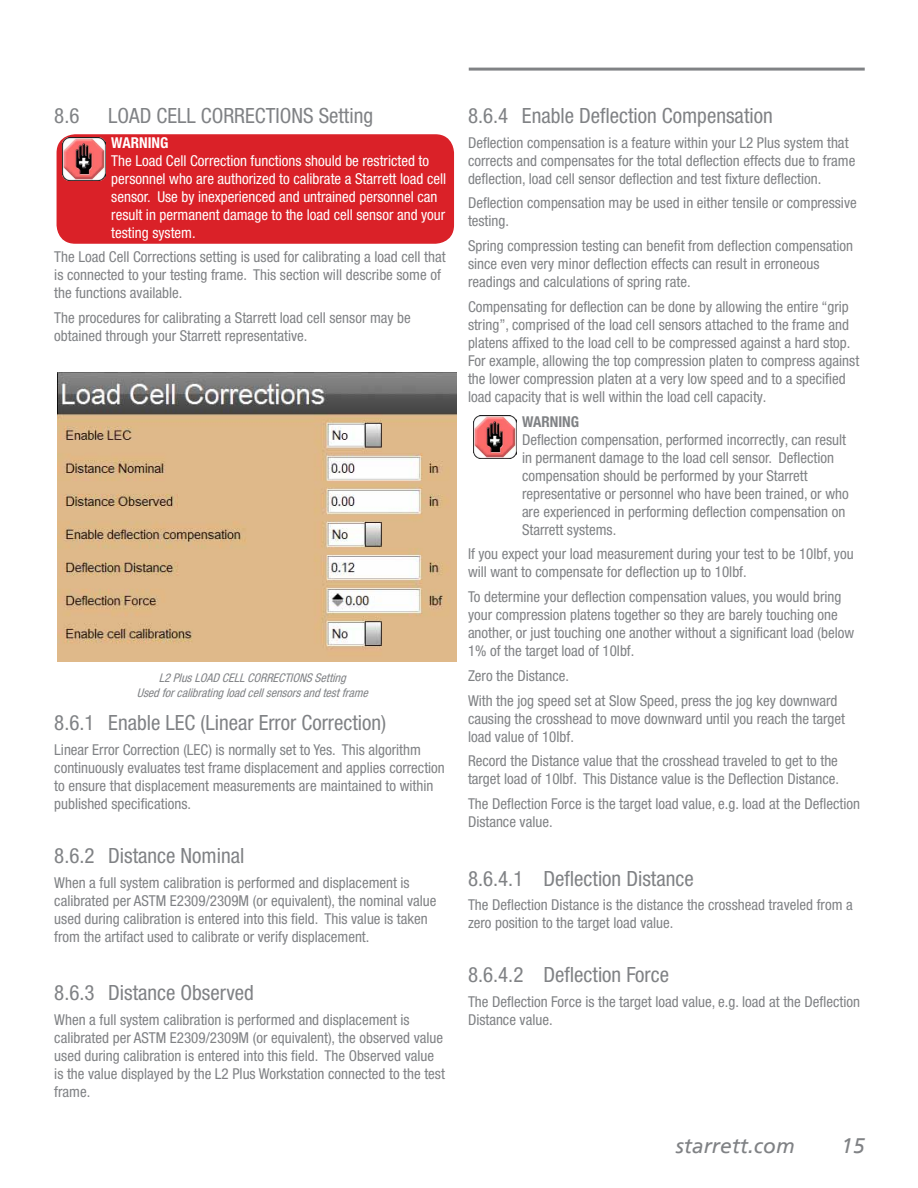
<style>
.page{position:relative;width:918px;height:1188px;background:#fff}
.page>*{position:absolute;margin:0;border:0;box-sizing:border-box;transform-origin:0 0}
.t1{font:condensed 21px "Helvetica Neue LT Pro";color:#808285}
.t2{font:italic 500 21px "AG Foreigner";color:#808285}
.t3{font:condensed 15px/18px "Helvetica Neue LT Pro";color:#808285}
.t4{font:condensed 15px/18px "Helvetica Neue LT Pro";color:#fff}
.t5{font:700 condensed 15px "Helvetica Neue LT Pro";color:#fff}
.t6{font:700 condensed 15px "Helvetica Neue LT Pro";color:#808285}
.t7{font:italic condensed 12px/15px "Helvetica Neue LT Pro";color:#808285;text-align:center}
</style>
<div class="page">
<hr style="left:469px;top:68px;width:396px;height:3px;background:#808285">
<div style="left:57px;top:135px;width:396px;height:108px;background:#da2128;border-radius:18px"></div>
<div style="left:57px;top:134px;width:397px;height:110px;border:2px solid #da2128;border-radius:18px"></div>
<img style="left:63px;top:137px;width:43px;height:43px">
<img style="left:57px;top:373px;width:399px;height:288px">
<img style="left:473px;top:416px;width:43px;height:43px">
<h1 class="t1" style="left:54px;top:103px;width:27px">8.6</h1>
<h1 class="t1" style="left:108px;top:103px;width:21px">Load</h1>
<h1 class="t1" style="left:157px;top:103px;width:109px">Cell Correctio</h1>
<h1 class="t1" style="left:291px;top:103px;width:83px">ns Setting</h1>
<p class="t5" style="left:111px;top:133px;width:28px">WARNING</p>
<p class="t4" style="left:111px;top:151px;width:336px">The Load Cell Correction functions should be restricted to personnel who are authorized to calibrate a Starrett load cell sensor. Use by inexperienced and untrained personnel can result in permanent damage to the load cell sensor and your testing system.</p>
<p class="t3" style="left:54px;top:248px;width:393px">The Load Cell Corrections setting is used for calibrating a load cell that is connected to your testing frame. This section will describe some of the functions available.</p>
<p class="t3" style="left:54px;top:309px;width:358px">The procedures for calibrating a Starrett load cell sensor may be obtained through your Starrett representative.</p>
<p class="t7" style="left:137px;top:670px;width:236px">L2PlusLOADCELLCORRECTIONSSetting<br>Usedforcalibratingloadcellsensorsandtestframe</p>
<h1 class="t1" style="left:54px;top:711px;width:333px">8.6.1 Enable LEC (Linear Error Correction)</h1>
<p class="t3" style="left:54px;top:741px;width:392px">Linear Error Correction (LEC) is normally set to Yes. This algorithm continuously evaluates test frame displacement and applies correction to ensure that displacement measurements are maintained to within published specifications.</p>
<h1 class="t1" style="left:54px;top:843px;width:192px">8.6.2 Distance Nominal</h1>
<p class="t3" style="left:54px;top:874px;width:384px">When a full system calibration is performed and displacement is calibrated per ASTM E2309/2309M (or equivalent), the nominal value used during calibration is entered into this field. This value is taken from the artifact used to calibrate or verify displacement.</p>
<h1 class="t1" style="left:54px;top:981px;width:201px">8.6.3 Distance Observed</h1>
<p class="t3" style="left:54px;top:1011px;width:392px">When a full system calibration is performed and displacement is calibrated per ASTM E2309/2309M (or equivalent), the observed value used during calibration is entered into this field. The Observed value is the value displayed by the L2 Plus Workstation connected to the test frame.</p>
<h1 class="t1" style="left:468px;top:103px;width:306px">8.6.4 Enable Deflection Compensation</h1>
<p class="t3" style="left:468px;top:133px;width:389px">Deflection compensation is a feature within your L2 Plus system that corrects and compensates for the total deflection effects due to frame deflection, load cell sensor deflection and test fixture deflection.</p>
<p class="t3" style="left:468px;top:194px;width:390px">Deflection compensation may be used in either tensile or compressive testing.</p>
<p class="t3" style="left:468px;top:237px;width:387px">Spring compression testing can benefit from deflection compensation since even very minor deflection effects can result in erroneous readings and calculations of spring rate.</p>
<p class="t3" style="left:468px;top:298px;width:393px">Compensating for deflection can be done by allowing the entire “grip string”, comprised of the load cell sensors attached to the frame and platens affixed to the load cell to be compressed against a hard stop.<br>For example, allowing the top compression platen to compress against the lower compression platen at a very low speed and to a specified load capacity that is well within the load cell capacity.</p>
<p class="t6" style="left:522px;top:412px;width:28px">WARNING</p>
<p class="t3" style="left:522px;top:430px;width:328px">Deflection compensation, performed incorrectly, can result in permanent damage to the load cell sensor. Deflection compensation should be performed by your Starrett representative or personnel who have been trained, or who are experienced in performing deflection compensation on Starrett systems.</p>
<p class="t3" style="left:468px;top:545px;width:387px">If you expect your load measurement during your test to be 10lbf, you will want to compensate for deflection up to 10lbf.</p>
<p class="t3" style="left:468px;top:588px;width:388px">To determine your deflection compensation values, you would bring your compression platens together so they are barely touching one another, or just touching one another without a significant load (below 1% of the target load of 10lbf.</p>
<p class="t3" style="left:468px;top:663px;width:371px;line-height:24.8px">Zero the Distance.<br>With the jog speed set at Slow Speed, press the jog key downward</p>
<p class="t3" style="left:468px;top:709px;width:379px">causing the crosshead to move downward until you reach the target load value of 10lbf.</p>
<p class="t3" style="left:468px;top:752px;width:373px">Record the Distance value that the crosshead traveled to get to the target load of 10lbf. This Distance value is the Deflection Distance.</p>
<p class="t3" style="left:468px;top:795px;width:394px">The Deflection Force is the target load value, e.g. load at the Deflection<br>Distance value.</p>
<h1 class="t1" style="left:468px;top:866px;width:227px">8.6.4.1 Deflection Distance</h1>
<p class="t3" style="left:468px;top:896px;width:386px">The Deflection Distance is the distance the crosshead traveled from a zero position to the target load value.</p>
<h1 class="t1" style="left:468px;top:963px;width:203px">8.6.4.2 Deflection Force</h1>
<p class="t3" style="left:468px;top:993px;width:394px">The Deflection Force is the target load value, e.g. load at the Deflection<br>Distance value.</p>
<h1 class="t2" style="left:676px;top:1134px;width:121px">starrett.com</h1>
<h1 class="t2" style="left:841px;top:1134px;width:25px">15</h1>
</div>
